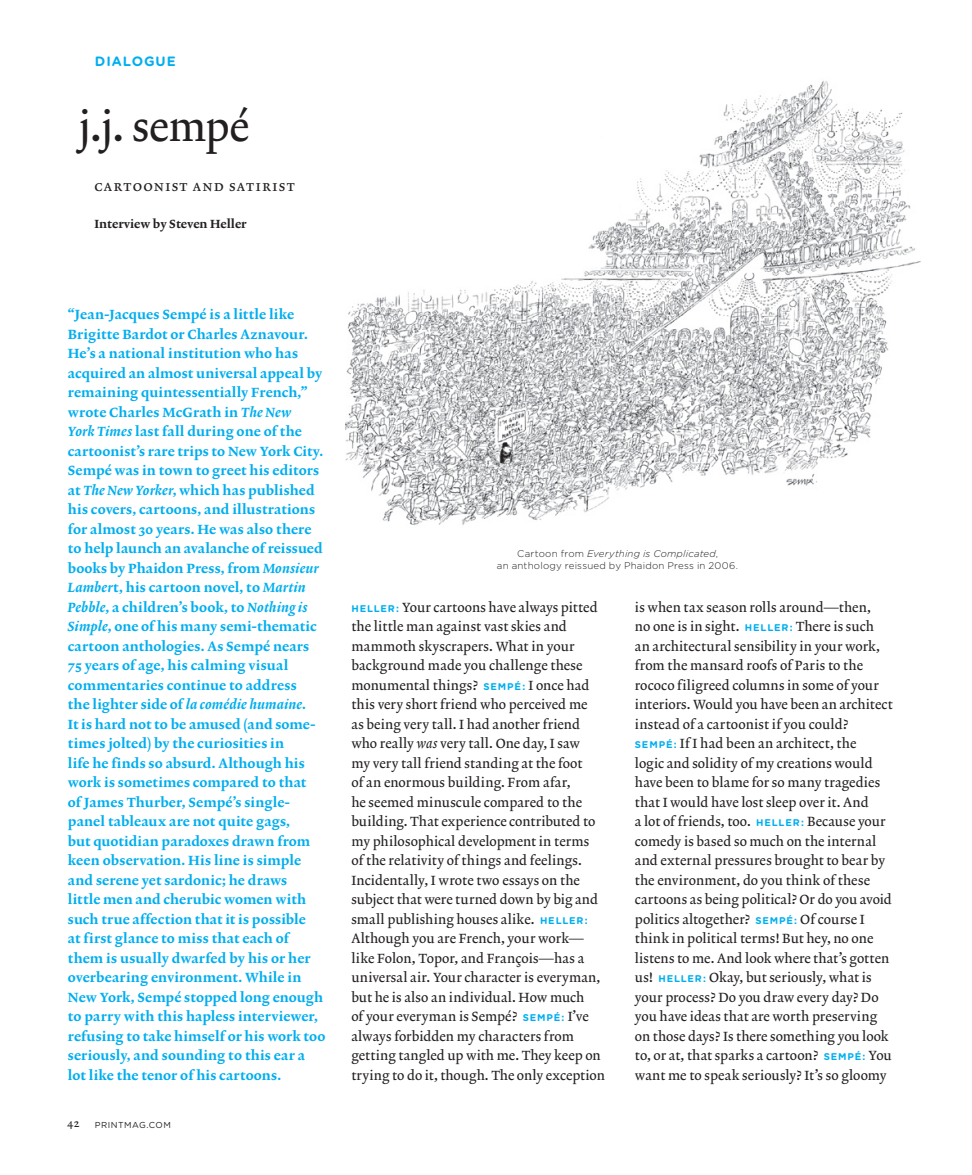
<style>
.page{position:relative;width:972px;height:1175px;background:#fff}
.page>*{position:absolute;margin:0;border:0;box-sizing:border-box;transform-origin:0 0}
.t1{font:42px "Lexicon No 2 A Roman Txt";letter-spacing:-.01em;color:#231f20}
.t2{font:15px "Lexicon No 2 A Roman SC";letter-spacing:.085em;color:#231f20}
.t3{font:13.5px/19.5px "Lexicon No 2 A Roman Txt";letter-spacing:.01em;color:#231f20}
.t4{font:13.5px/19.5px "Lexicon No 2 D Roman Txt";letter-spacing:.01em;color:#00aeef}
.t5{font:700 13.5px "Gotham Rounded";letter-spacing:.065em;color:#00aeef}
.t6{font:12px "Lexicon No 2 D Roman Txt";color:#231f20}
.t7{font:11.25px "Lexicon No 2 A Roman SC";color:#231f20}
.t8{font:300 9.75px/12px "Gotham Rounded";letter-spacing:.025em;color:#231f20;text-align:center}
.t9{font:8.7px "Gotham Rounded";letter-spacing:.06em;color:#231f20}
.s1{font-family:"Lexicon No 2 D Italic Txt"}
.s2{font-style:italic}
.s3{font-family:"Gotham Rounded";font-weight:700;font-size:9.75px;color:#00aeef}
.s4{font-family:"Lexicon No 2 A Italic Txt"}
</style>
<div class="page">
<img style="left:345px;top:80px;width:575px;height:445px">
<p class="t5" style="left:95px;top:53px;width:82px">DIALOGUE</p>
<h1 class="t1" style="left:78px;top:102px;width:172px">j.j. sempé</h1>
<p class="t2" style="left:94px;top:177px;width:202px">cartoonist and satirist</p>
<p class="t6" style="left:95px;top:217px;width:154px">Interview by Steven Heller</p>
<p class="t4" style="left:68px;top:305px;width:259px">“Jean-Jacques Sempé is a little like Brigitte Bardot or Charles Aznavour.<br>He’s a national institution who has acquired an almost universal appeal by remaining quintessentially French,” wrote Charles McGrath in <span class="s1">The New<br>York Times</span> last fall during one of the cartoonist’s rare trips to New York City.<br>Sempé was in town to greet his editors at <span class="s1">The New Yorker</span>, which has published his covers, cartoons, and illustrations for almost 30 years. He was also there to help launch an avalanche of reissued books by Phaidon Press, from <span class="s1">Monsieur Lamber</span>t, his cartoon novel, to <span class="s1">Martin Pebble</span>, a children’s book, to <span class="s1">Nothing is Simple</span>, one of his many semi-thematic cartoon anthologies. As Sempé nears 75 years of age, his calming visual commentaries continue to address<br>the lighter side of <span class="s1">la comédie humaine</span>.<br>It is hard not to be amused (and some&shy;times jolted) by the curiosities in<br>life he finds so absurd. Although his work is sometimes compared to that<br>of James Thurber, Sempé’s single&shy;panel tableaux are not quite gags,<br>but quotidian paradoxes drawn from keen observation. His line is simple and serene yet sardonic; he draws<br>little men and cherubic women with such true affection that it is possible<br>at first glance to miss that each of them is usually dwarfed by his or her overbearing environment. While in New York, Sempé stopped long enough to parry with this hapless interviewer, refusing to take himself or his work too seriously, and sounding to this ear a lot like the tenor of his cartoons.</p>
<p class="t7" style="left:67px;top:1116px;width:14px">42</p>
<p class="t9" style="left:95px;top:1119px;width:78px">PRINTMAG.COM</p>
<p class="t8" style="left:497px;top:547px;width:243px">Cartoon from <span class="s2">Everything is Complicated</span>,<br>an anthology reissued by Phaidon Press in 2006.</p>
<p class="t3" style="left:351px;top:598px;width:255px"><span class="s3">HELLER:</span> Your cartoons have always pitted the little man against vast skies and mammoth skyscrapers. What in your background made you challenge these monumental things? <span class="s3">SEMPÉ:</span> I once had this very short friend who perceived me<br>as being very tall. I had another friend who really <span class="s4">was</span> very tall. One day, I saw<br>my very tall friend standing at the foot<br>of an enormous building. From afar,<br>he seemed minuscule compared to the building. That experience contributed to my philosophical development in terms<br>of the relativity of things and feelings.<br>Incidentally, I wrote two essays on the subject that were turned down by big and small publishing houses alike. <span class="s3">HELLER:<br></span>Although you are French, your work— like Folon, Topor, and François—has a universal air. Your character is everyman, but he is also an individual. How much<br>of your everyman is Sempé? <span class="s3">SEMPÉ:</span> I’ve always forbidden my characters from getting tangled up with me. They keep on trying to do it, though. The only exception</p>
<p class="t3" style="left:635px;top:598px;width:259px">is when tax season rolls around—then,<br>no one is in sight. <span class="s3">HELLER:</span> There is such<br>an architectural sensibility in your work, from the mansard roofs of Paris to the rococo filigreed columns in some of your interiors. Would you have been an architect instead of a cartoonist if you could?<br><span class="s3">SEMPÉ:</span> If I had been an architect, the<br>logic and solidity of my creations would have been to blame for so many tragedies that I would have lost sleep over it. And<br>a lot of friends, too. <span class="s3">HELLER:</span> Because your comedy is based so much on the internal and external pressures brought to bear by the environment, do you think of these cartoons as being political? Or do you avoid politics altogether? <span class="s3">SEMPÉ:</span> Of course I think in political terms! But hey, no one listens to me. And look where that’s gotten us! <span class="s3">HELLER:</span> Okay, but seriously, what is your process? Do you draw every day? Do you have ideas that are worth preserving on those days? Is there something you look to, or at, that sparks a cartoon? <span class="s3">SEMPÉ:</span> You want me to speak seriously? It’s so gloomy</p>
</div>
